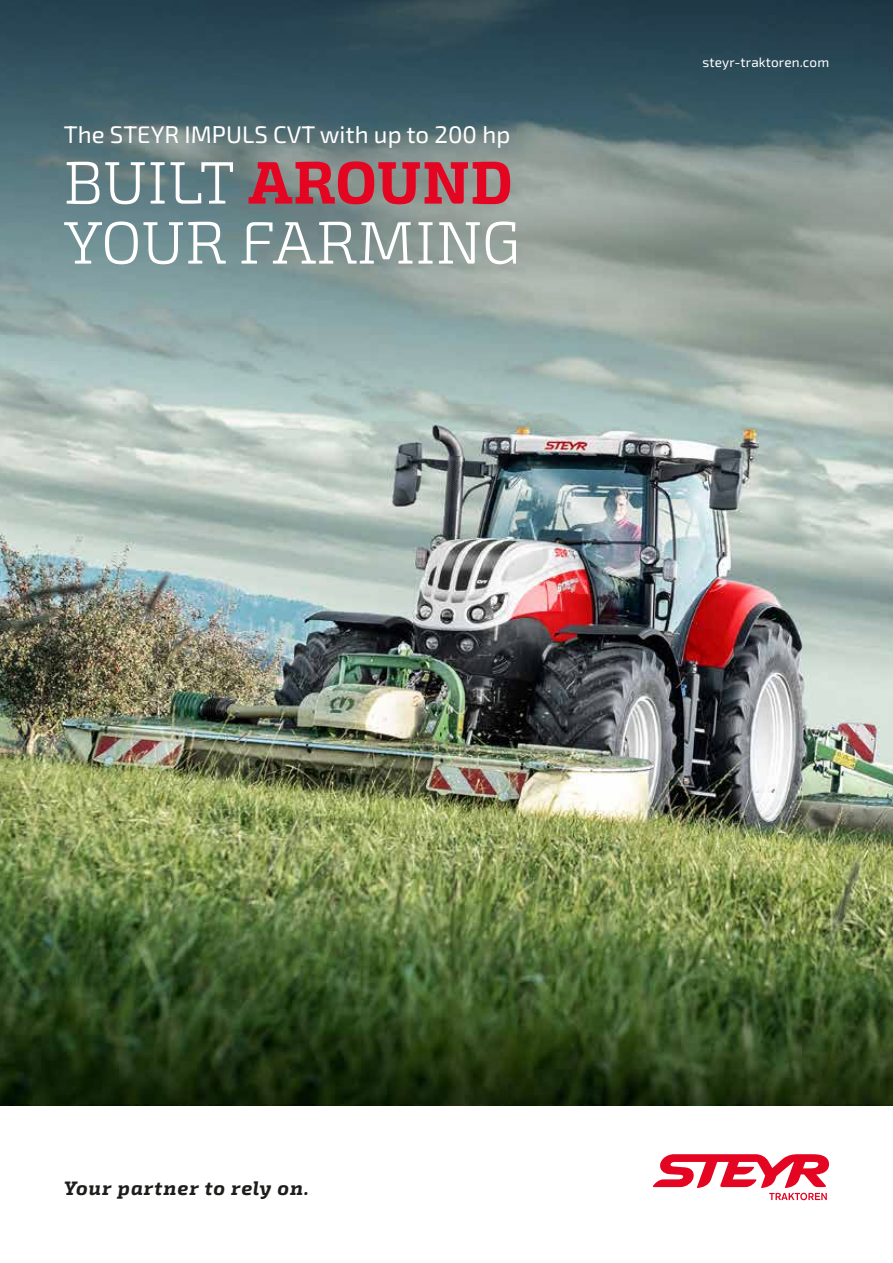
<style>
.page{position:relative;width:893px;height:1263px;background:#fff}
.page>*{position:absolute;margin:0;border:0;box-sizing:border-box;transform-origin:0 0}
.t1{font:300 60px/60px "Exo Slab Pro";letter-spacing:.01em;color:#fff}
.t2{font:24px "Exo 2";color:#fff}
.t3{font:italic 700 19.5px "Exo Slab Pro";letter-spacing:.045em;color:#1d1d1b}
.t4{font:13.5px "Exo 2";letter-spacing:.01em;color:#fff}
.s1{font-weight:700;color:#e40522}
</style>
<div class="page">
<img style="left:0;top:430px;width:893px;height:676px">
<svg style="left:0;top:0;width:893px;height:430px;background:#72898a"></svg>
<svg style="left:653px;top:1154px;width:176px;height:46px"></svg>
<p class="t2" style="left:64px;top:118px;width:448px">The STEYR IMPULS CVT with up to 200 hp</p>
<h1 class="t1" style="left:64px;top:154px;width:458px">BUILT <span class="s1">AROUND<br></span>YOUR FARMING</h1>
<p class="t4" style="left:703px;top:52px;width:128px">steyr-traktoren.com</p>
<p class="t3" style="left:64px;top:1176px;width:246px">Your partner to rely on.</p>
</div>
